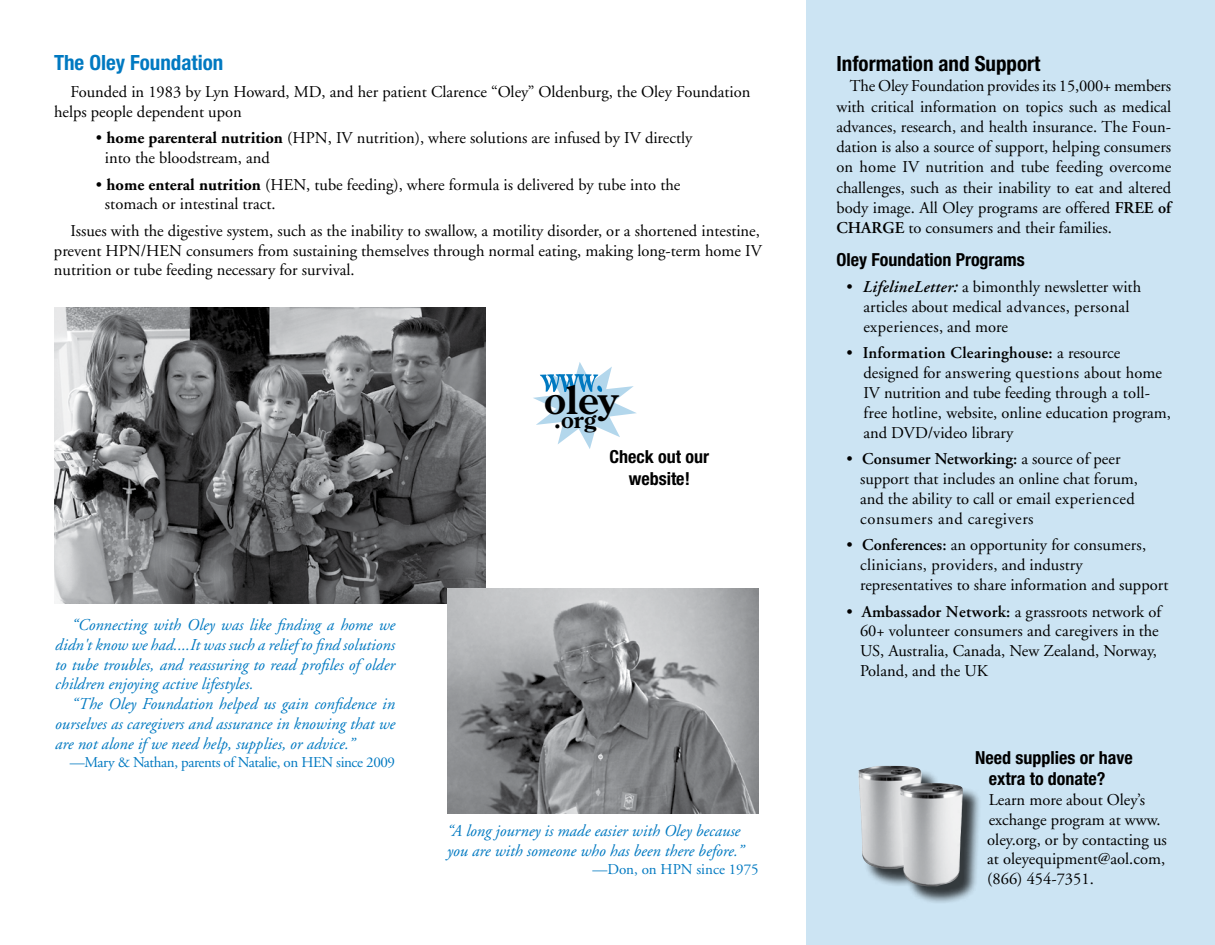
<style>
.page{position:relative;width:1215px;height:945px;background:#fff}
.page>*{position:absolute;margin:0;border:0;box-sizing:border-box;transform-origin:0 0}
.t1{font:700 38.85px "Century Old Style";color:#000}
.t2{font:700 22.5px "Century Old Style";color:#000}
.t3{font:700 condensed 21px "Helvetica Neue";color:#000}
.t4{font:700 condensed 21px "Helvetica Neue";color:#0079c1}
.t5{font:700 condensed 18px/21.6px "Helvetica Neue";color:#000}
.t6{font:16.5px/19.8px "Adobe Garamond";color:#000}
.t7{font:italic 16.5px/19.8px "Adobe Garamond";color:#0079c1;text-align:justify}
.t8{font:15px "Adobe Garamond";letter-spacing:-.025em;color:#0079c1}
.t9{font:15px "Adobe Garamond";color:#0079c1}
.s1{font-weight:700}
.s2{font-weight:600}
.s3{font-weight:600;font-style:italic}
</style>
<div class="page">
<div style="left:806px;top:0;width:409px;height:945px;background:#cce4f3"></div>
<svg style="left:533px;top:362px;width:104px;height:87px"></svg>
<div style="left:861px;top:768px;width:121px;height:137px;background:#000;opacity:.75"></div>
<img style="left:858px;top:766px;width:105px;height:120px">
<img style="left:54px;top:307px;width:432px;height:296px">
<img style="left:447px;top:589px;width:312px;height:225px">
<p class="t4" style="left:54px;top:50px;width:171px">The Oley Foundation</p>
<p class="t6" style="left:54px;top:82px;width:698px;text-indent:16px">Founded in 1983 by Lyn Howard, MD, and her patient Clarence “Oley” Oldenburg, the Oley Foundation helps people dependent upon</p>
<p class="t6" style="left:105px;top:128px;width:589px;text-indent:-9px">• <span class="s1">home parenteral nutrition</span> (HPN, IV nutrition), where solutions are infused by IV directly into the bloodstream, and</p>
<p class="t6" style="left:105px;top:175px;width:577px;text-indent:-9px">• <span class="s1">home enteral nutrition</span> (HEN, tube feeding), where formula is delivered by tube into the stomach or intestinal tract.</p>
<p class="t6" style="left:54px;top:221px;width:709px;text-align:justify;text-indent:16px">Issues with the digestive system, such as the inability to swallow, a motility disorder, or a shortened intestine, prevent HPN/HEN consumers from sustaining themselves through normal eating, making long-term home IV nutrition or tube feeding necessary for survival.</p>
<h1 class="t1" style="left:544px;top:374px;width:75px">oley</h1>
<h2 class="t2" style="left:554px;top:405px;width:44px">.org</h2>
<p class="t5" style="left:610px;top:446px;width:101px;text-align:center">Check out our website!</p>
<p class="t7" style="left:55px;top:615px;width:341px;text-indent:16px">“Connecting with Oley was like finding a home we didn't know we had....It was such a relief to find solutions to tube troubles, and reassuring to read profiles of older children enjoying active lifestyles.</p>
<p class="t7" style="left:55px;top:695px;width:341px;text-indent:16px">“The Oley Foundation helped us gain confidence in ourselves as caregivers and assurance in knowing that we are not alone if we need help, supplies, or advice.”</p>
<p class="t8" style="left:70px;top:754px;width:327px">—Mary &amp; Nathan, parents of Natalie, on HEN since 2009</p>
<p class="t7" style="left:447px;top:821px;width:298px">“A long journey is made easier with Oley because you are with someone who has been there before.”</p>
<p class="t9" style="left:593px;top:861px;width:168px">—Don, on HPN since 1975</p>
<p class="t3" style="left:836px;top:51px;width:205px">Information and Support</p>
<p class="t6" style="left:836px;top:76px;width:336px;line-height:20.2px;text-align:justify;text-indent:13px">The Oley Foundation provides its 15,000+ members with critical information on topics such as medical advances, research, and health insurance. The Foun&shy;dation is also a source of support, helping consumers on home IV nutrition and tube feeding overcome challenges, such as their inability to eat and altered body image. All Oley programs are offered <span class="s2">FREE of CHARGE</span> to consumers and their families.</p>
<p class="t5" style="left:836px;top:248px;width:190px">Oley Foundation Programs</p>
<p class="t6" style="left:863px;top:277px;width:279px;text-indent:-17px">• <span class="s3">LifelineLetter:</span> a bimonthly newsletter with articles about medical advances, personal experiences, and more</p>
<p class="t6" style="left:863px;top:343px;width:309px;text-indent:-17px">• <span class="s2">Information Clearinghouse:</span> a resource designed for answering questions about home IV nutrition and tube feeding through a toll&shy;free hotline, website, online education program, and DVD/video library</p>
<p class="t6" style="left:860px;top:450px;width:279px;text-indent:-13px">• <span class="s2">Consumer Networking:</span> a source of peer support that includes an online chat forum, and the ability to call or email experienced consumers and caregivers</p>
<p class="t6" style="left:860px;top:536px;width:310px;text-indent:-13px">• <span class="s2">Conferences:</span> an opportunity for consumers, clinicians, providers, and industry representatives to share information and support</p>
<p class="t6" style="left:860px;top:602px;width:303px;text-indent:-13px">• <span class="s2">Ambassador Network:</span> a grassroots network of 60+ volunteer consumers and caregivers in the US, Australia, Canada, New Zealand, Norway, Poland, and the UK</p>
<p class="t5" style="left:989px;top:746px;width:146px;text-indent:-14px">Need supplies or have extra to donate?</p>
<p class="t6" style="left:987px;top:790px;width:181px">Learn more about Oley’s exchange program at www. oley.org, or by contacting us at oleyequipment@aol.com, (866) 454-7351.</p>
</div>
